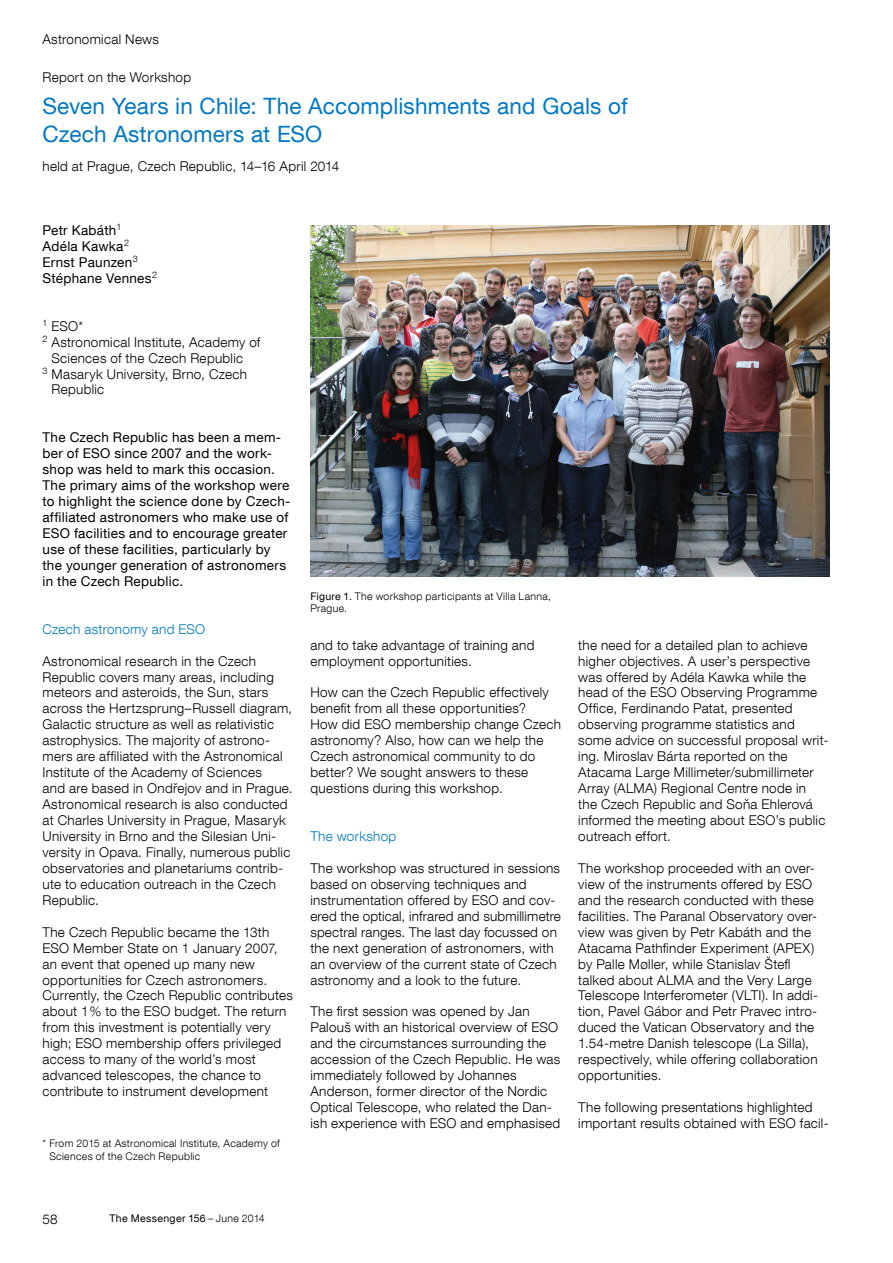
<style>
.page{position:relative;width:893px;height:1263px;background:#fff}
.page>*{position:absolute;margin:0;border:0;box-sizing:border-box;transform-origin:0 0}
.small_article_title{font:22.5px/27.6px "Helvetica Neue LT Com";letter-spacing:.005em;color:#0078c2}
._45_9pt{font:300 13.5px/15.9px "Helvetica Neue LT Com";letter-spacing:.02em;color:#000}
._55_9pt{font:13.5px/15.9px "Helvetica Neue LT Com";letter-spacing:.02em;color:#000}
._45_9pt-2{font:13.5px "Helvetica Neue LT Com";letter-spacing:.02em;color:#000}
._45_9pt_blue{font:300 13.5px "Helvetica Neue LT Com";letter-spacing:.02em;color:#0078c2}
._45_7pt_ZA_3_mm{font:300 10.5px/12.8px "Helvetica Neue LT Com";letter-spacing:.03em;color:#000}
.t1{font:10.5px "Helvetica Neue LT Com";letter-spacing:.03em;color:#000}
.s1{font-weight:400}
.s2{font-weight:300}
</style>
<div class="page">
<img style="left:310px;top:225px;width:519px;height:351px">
<p class="_45_9pt" style="left:43px;top:31px;width:118px">Astronomical News</p>
<p class="_45_9pt" style="left:43px;top:69px;width:150px">Report on the Workshop</p>
<p class="small_article_title" style="left:43px;top:92px;width:587px">Seven Years in Chile: The Accomplishments and Goals of<br>Czech Astronomers at ESO</p>
<p class="_45_9pt" style="left:43px;top:158px;width:298px">held at Prague, Czech Republic, 14–16 April 2014</p>
<p class="_45_9pt-2" style="left:43px;top:222px;width:80px">Petr Kabáth<sup>1</sup></p>
<p class="_45_9pt-2" style="left:43px;top:238px;width:88px">Adéla Kawka<sup>2</sup></p>
<p class="_45_9pt-2" style="left:43px;top:254px;width:97px">Ernst Paunzen<sup>3</sup></p>
<p class="_45_9pt-2" style="left:43px;top:270px;width:116px">Stéphane Vennes<sup>2</sup></p>
<p class="_45_9pt" style="left:43px;top:318px;width:42px"><sup>1</sup> ESO*</p>
<p class="_45_9pt" style="left:52px;top:334px;width:210px;text-indent:-9px"><sup>2</sup> Astronomical Institute, Academy of<br>Sciences of the Czech Republic</p>
<p class="_45_9pt" style="left:52px;top:365px;width:197px;text-indent:-9px"><sup>3</sup> Masaryk University, Brno, Czech<br>Republic</p>
<p class="_55_9pt" style="left:43px;top:429px;width:250px">The Czech Republic has been a mem&shy;ber of ESO since 2007 and the work&shy;shop was held to mark this occasion.<br>The primary aims of the workshop were to highlight the science done by Czech&shy;affiliated astronomers who make use of ESO facilities and to encourage greater use of these facilities, particularly by the younger generation of astronomers in the Czech Republic.</p>
<p class="_45_9pt_blue" style="left:43px;top:621px;width:164px">Czech astronomy and ESO</p>
<p class="_45_9pt" style="left:43px;top:652px;width:252px">Astronomical research in the Czech Republic covers many areas, including meteors and asteroids, the Sun, stars across the Hertzsprung–Russell diagram, Galactic structure as well as relativistic astrophysics. The majority of astrono&shy;mers are affiliated with the Astronomical Institute of the Academy of Sciences<br>and are based in Ondřejov and in Prague.<br>Astronomical research is also conducted at Charles University in Prague, Masaryk University in Brno and the Silesian Uni&shy;versity in Opava. Finally, numerous public observatories and planetariums contrib&shy;ute to education outreach in the Czech Republic.</p>
<p class="_45_9pt" style="left:43px;top:924px;width:252px">The Czech Republic became the 13th ESO Member State on 1 January 2007, an event that opened up many new opportunities for Czech astronomers.<br>Currently, the Czech Republic contributes about 1% to the ESO budget. The return from this investment is potentially very high; ESO membership offers privileged access to many of the world’s most advanced telescopes, the chance to contribute to instrument development</p>
<p class="_45_7pt_ZA_3_mm" style="left:49px;top:1137px;width:232px;text-indent:-7px">* From 2015 at Astronomical Institute, Academy of<br>Sciences of the Czech Republic</p>
<p class="_45_7pt_ZA_3_mm" style="left:310px;top:589px;width:242px"><span class="s1">Figure 1.</span> The workshop participants at Villa Lanna,<br>Prague.</p>
<p class="_45_9pt" style="left:310px;top:637px;width:226px">and to take advantage of training and employment opportunities.</p>
<p class="_45_9pt" style="left:310px;top:684px;width:252px">How can the Czech Republic effectively benefit from all these opportunities?<br>How did ESO membership change Czech astronomy? Also, how can we help the Czech astronomical community to do better? We sought answers to these questions during this workshop.</p>
<p class="_45_9pt_blue" style="left:310px;top:828px;width:87px">The workshop</p>
<p class="_45_9pt" style="left:310px;top:860px;width:252px">The workshop was structured in sessions based on observing techniques and instrumentation offered by ESO and cov&shy;ered the optical, infrared and submillimetre spectral ranges. The last day focussed on the next generation of astronomers, with an overview of the current state of Czech astronomy and a look to the future.</p>
<p class="_45_9pt" style="left:310px;top:1003px;width:251px">The first session was opened by Jan Palouš with an historical overview of ESO and the circumstances surrounding the accession of the Czech Republic. He was immediately followed by Johannes Anderson, former director of the Nordic Optical Telescope, who related the Dan&shy;ish experience with ESO and emphasised</p>
<p class="_45_9pt" style="left:578px;top:637px;width:252px">the need for a detailed plan to achieve higher objectives. A user’s perspective was offered by Adéla Kawka while the head of the ESO Observing Programme Office, Ferdinando Patat, presented observing programme statistics and some advice on successful proposal writ&shy;ing. Miroslav Bárta reported on the Atacama Large Millimeter/submillimeter Array (ALMA) Regional Centre node in<br>the Czech Republic and Soňa Ehlerová informed the meeting about ESO’s public outreach effort.</p>
<p class="_45_9pt" style="left:578px;top:860px;width:241px">The workshop proceeded with an over&shy;view of the instruments offered by ESO and the research conducted with these facilities. The Paranal Observatory over&shy;view was given by Petr Kabáth and the Atacama Pathfinder Experiment (APEX) by Palle Møller, while Stanislav Štefl talked about ALMA and the Very Large Telescope Interferometer (VLTI). In addi&shy;tion, Pavel Gábor and Petr Pravec intro&shy;duced the Vatican Observatory and the 1.54-metre Danish telescope (La Silla), respectively, while offering collaboration opportunities.</p>
<p class="_45_9pt" style="left:578px;top:1099px;width:252px">The following presentations highlighted important results obtained with ESO facil-</p>
<p class="_45_9pt" style="left:43px;top:1211px;width:17px">58</p>
<p class="t1" style="left:109px;top:1211px;width:157px">The Messenger 156 <span class="s2">– June 2014</span></p>
</div>
